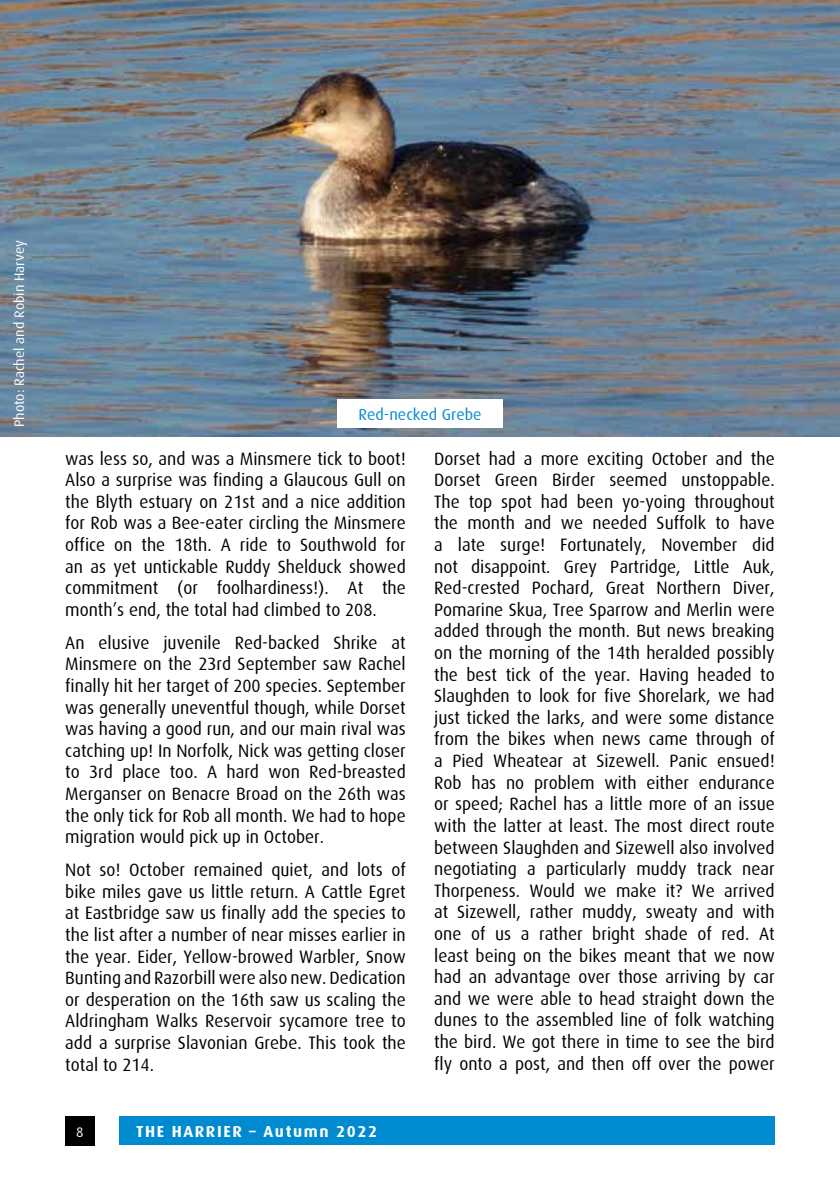
<style>
.page{position:relative;width:840px;height:1191px;background:#fff}
.page>*{position:absolute;margin:0;border:0;box-sizing:border-box;transform-origin:0 0}
.t1{font:18px/21.6px "Dax";color:#000;text-align:justify;scale:.96 1}
.t2{font:700 16px "Dax";letter-spacing:.1em;color:#fff}
.t3{font:16px "Dax";color:#008bd0}
.t4{font:14px "Dax";color:#fff}
</style>
<div class="page">
<div style="left:119px;top:1116px;width:655px;height:28px;background:#008bd0"></div>
<div style="left:65px;top:1116px;width:30px;height:29px;background:#000"></div>
<img style="left:0;top:0;width:839px;height:437px">
<div style="left:337px;top:399px;width:165px;height:28px;background:#fff"></div>
<p class="t4" style="left:12px;top:427px;width:189px;rotate:-90deg">Photo: Rachel and Robin Harvey</p>
<p class="t3" style="left:358px;top:406px;width:124px">Red-necked Grebe</p>
<p class="t1" style="left:65px;top:448px;width:356px">was less so, and was a Minsmere tick to boot!<br>Also a surprise was finding a Glaucous Gull on the Blyth estuary on 21st and a nice addition for Rob was a Bee-eater circling the Minsmere office on the 18th. A ride to Southwold for an as yet untickable Ruddy Shelduck showed commitment (or foolhardiness!). At the month’s end, the total had climbed to 208.</p>
<p class="t1" style="left:65px;top:632px;width:356px">An elusive juvenile Red-backed Shrike at Minsmere on the 23rd September saw Rachel finally hit her target of 200 species. September was generally uneventful though, while Dorset was having a good run, and our main rival was catching up! In Norfolk, Nick was getting closer to 3rd place too. A hard won Red-breasted Merganser on Benacre Broad on the 26th was the only tick for Rob all month. We had to hope migration would pick up in October.</p>
<p class="t1" style="left:65px;top:859px;width:356px">Not so! October remained quiet, and lots of bike miles gave us little return. A Cattle Egret at Eastbridge saw us finally add the species to the list after a number of near misses earlier in the year. Eider, Yellow-browed Warbler, Snow Bunting and Razorbill were also new. Dedication or desperation on the 16th saw us scaling the Aldringham Walks Reservoir sycamore tree to add a surprise Slavonian Grebe. This took the total to 214.</p>
<p class="t4" style="left:76px;top:1124px;width:9px">8</p>
<p class="t2" style="left:136px;top:1122px;width:242px">THE HARRIER – Autumn 2022</p>
<p class="t1" style="left:434px;top:448px;width:356px">Dorset had a more exciting October and the Dorset Green Birder seemed unstoppable.<br>The top spot had been yo-yoing throughout the month and we needed Suffolk to have a late surge! Fortunately, November did not disappoint. Grey Partridge, Little Auk, Red-crested Pochard, Great Northern Diver, Pomarine Skua, Tree Sparrow and Merlin were added through the month. But news breaking on the morning of the 14th heralded possibly the best tick of the year. Having headed to Slaughden to look for five Shorelark, we had just ticked the larks, and were some distance from the bikes when news came through of a Pied Wheatear at Sizewell. Panic ensued!<br>Rob has no problem with either endurance or speed; Rachel has a little more of an issue with the latter at least. The most direct route between Slaughden and Sizewell also involved negotiating a particularly muddy track near Thorpeness. Would we make it? We arrived at Sizewell, rather muddy, sweaty and with one of us a rather bright shade of red. At least being on the bikes meant that we now had an advantage over those arriving by car and we were able to head straight down the dunes to the assembled line of folk watching the bird. We got there in time to see the bird fly onto a post, and then off over the power</p>
</div>
